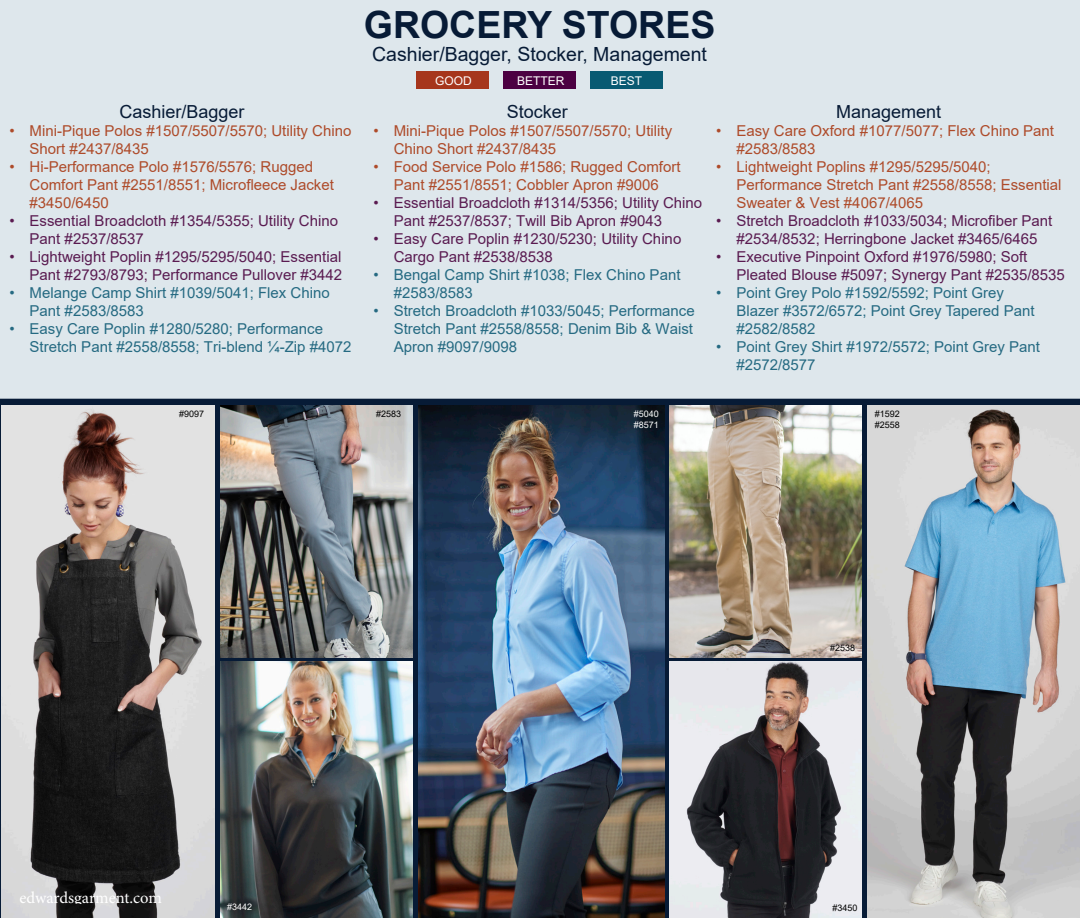
<style>
.page{position:relative;width:1080px;height:918px;background:#fff}
.page>*{position:absolute;margin:0;border:0;box-sizing:border-box;transform-origin:0 0}
.t1{font:700 37.5px "Arial";color:#071b36}
.t2{font:19.5px "Arial";color:#071b36}
.t3{font:18px "Arial";color:#071b36}
.t4{font:16.5px "Minion Pro";letter-spacing:-.005em;color:#fff}
.t5{font:15px/18px "Arial";color:#5a1b51}
.t6{font:15px/18px "Arial";color:#ae4b2a}
.t7{font:15px/18px "Arial";color:#256a82}
.t8{font:12px "Arial";color:#fff}
.t9{font:9px/10.8px "Arial";color:#000}
.t10{font:9px/10.8px "Arial";color:#fff}
</style>
<div class="page">
<div style="left:0;top:403px;width:1080px;height:515px;background:#071b36"></div>
<div style="left:0;top:0;width:1080px;height:402px;background:#dee7ec"></div>
<hr style="left:0;top:399px;width:1080px;height:4px;background:#071b36">
<img style="left:1px;top:405px;width:214px;height:513px">
<img style="left:867px;top:405px;width:213px;height:513px">
<img style="left:418px;top:405px;width:246px;height:513px">
<img style="left:220px;top:405px;width:193px;height:253px">
<img style="left:220px;top:661px;width:193px;height:257px">
<img style="left:669px;top:405px;width:193px;height:253px">
<img style="left:669px;top:661px;width:193px;height:257px">
<hr style="left:1079px;top:0;width:1px;height:402px;background:#dee7ec">
<div style="left:417px;top:72px;width:72px;height:17px;background:#a6361c"></div>
<div style="left:503px;top:72px;width:73px;height:17px;background:#4c0042"></div>
<div style="left:590px;top:72px;width:73px;height:17px;background:#085a72"></div>
<h1 class="t1" style="left:364px;top:-2px;width:353px">GROCERY STORES</h1>
<h2 class="t2" style="left:372px;top:41px;width:336px">Cashier/Bagger, Stocker, Management</h2>
<p class="t3" style="left:119px;top:99px;width:127px">Cashier/Bagger</p>
<p class="t6" style="left:30px;top:121px;width:323px;text-indent:-20px">• Mini-Pique Polos #1507/5507/5570; Utility Chino<br>Short #2437/8435</p>
<p class="t6" style="left:30px;top:157px;width:306px;text-indent:-20px">• Hi-Performance Polo #1576/5576; Rugged<br>Comfort Pant #2551/8551; Microfleece Jacket #3450/6450</p>
<p class="t5" style="left:30px;top:211px;width:310px;text-indent:-20px">• Essential Broadcloth #1354/5355; Utility Chino<br>Pant #2537/8537</p>
<p class="t5" style="left:9px;top:247px;width:334px;text-align:right">• Lightweight Poplin #1295/5295/5040; Essential<br>Pant #2793/8793; Performance Pullover #3442</p>
<p class="t7" style="left:30px;top:283px;width:302px;text-indent:-20px">• Melange Camp Shirt #1039/5041; Flex Chino<br>Pant #2583/8583</p>
<p class="t7" style="left:30px;top:319px;width:323px;text-indent:-20px">• Easy Care Poplin #1280/5280; Performance<br>Stretch Pant #2558/8558; Tri-blend ¼-Zip #4072</p>
<p class="t8" style="left:435px;top:72px;width:38px">GOOD</p>
<p class="t8" style="left:517px;top:72px;width:49px">BETTER</p>
<p class="t8" style="left:611px;top:72px;width:33px">BEST</p>
<p class="t3" style="left:507px;top:99px;width:63px">Stocker</p>
<p class="t6" style="left:394px;top:121px;width:280px;text-indent:-20px">• Mini-Pique Polos #1507/5507/5570; Utility<br>Chino Short #2437/8435</p>
<p class="t6" style="left:373px;top:157px;width:309px;text-align:center">• Food Service Polo #1586; Rugged Comfort<br>Pant #2551/8551; Cobbler Apron #9006</p>
<p class="t5" style="left:394px;top:193px;width:310px;text-indent:-20px">• Essential Broadcloth #1314/5356; Utility Chino<br>Pant #2537/8537; Twill Bib Apron #9043</p>
<p class="t5" style="left:394px;top:229px;width:289px;text-indent:-20px">• Easy Care Poplin #1230/5230; Utility Chino<br>Cargo Pant #2538/8538</p>
<p class="t7" style="left:394px;top:265px;width:288px;text-indent:-20px">• Bengal Camp Shirt #1038; Flex Chino Pant #2583/8583</p>
<p class="t7" style="left:394px;top:301px;width:302px;text-align:justify;text-indent:-20px">• Stretch Broadcloth #1033/5045; Performance Stretch Pant #2558/8558; Denim Bib &amp; Waist Apron #9097/9098</p>
<p class="t3" style="left:836px;top:99px;width:107px">Management</p>
<p class="t6" style="left:736px;top:121px;width:319px;text-indent:-20px">• Easy Care Oxford #1077/5077; Flex Chino Pant #2583/8583</p>
<p class="t6" style="left:736px;top:157px;width:327px;text-indent:-20px">• Lightweight Poplins #1295/5295/5040;<br>Performance Stretch Pant #2558/8558; Essential<br>Sweater &amp; Vest #4067/4065</p>
<p class="t5" style="left:716px;top:211px;width:338px;text-align:center">• Stretch Broadcloth #1033/5034; Microfiber Pant #2534/8532; Herringbone Jacket #3465/6465</p>
<p class="t5" style="left:736px;top:247px;width:330px;text-indent:-20px">• Executive Pinpoint Oxford #1976/5980; Soft<br>Pleated Blouse #5097; Synergy Pant #2535/8535</p>
<p class="t7" style="left:736px;top:283px;width:300px;text-indent:-20px">• Point Grey Polo #1592/5592; Point Grey<br>Blazer #3572/6572; Point Grey Tapered Pant #2582/8582</p>
<p class="t7" style="left:736px;top:337px;width:305px;text-indent:-20px">• Point Grey Shirt #1972/5572; Point Grey Pant #2572/8577</p>
<p class="t9" style="left:179px;top:409px;width:27px">#9097</p>
<p class="t9" style="left:376px;top:409px;width:27px">#2583</p>
<p class="t10" style="left:634px;top:409px;width:27px">#5040 #8571</p>
<p class="t9" style="left:875px;top:409px;width:27px">#1592 #2558</p>
<p class="t9" style="left:830px;top:642px;width:27px">#2538</p>
<p class="t4" style="left:20px;top:887px;width:144px">edwardsgarment.com</p>
<p class="t10" style="left:227px;top:901px;width:27px">#3442</p>
<p class="t9" style="left:832px;top:903px;width:27px">#3450</p>
</div>
